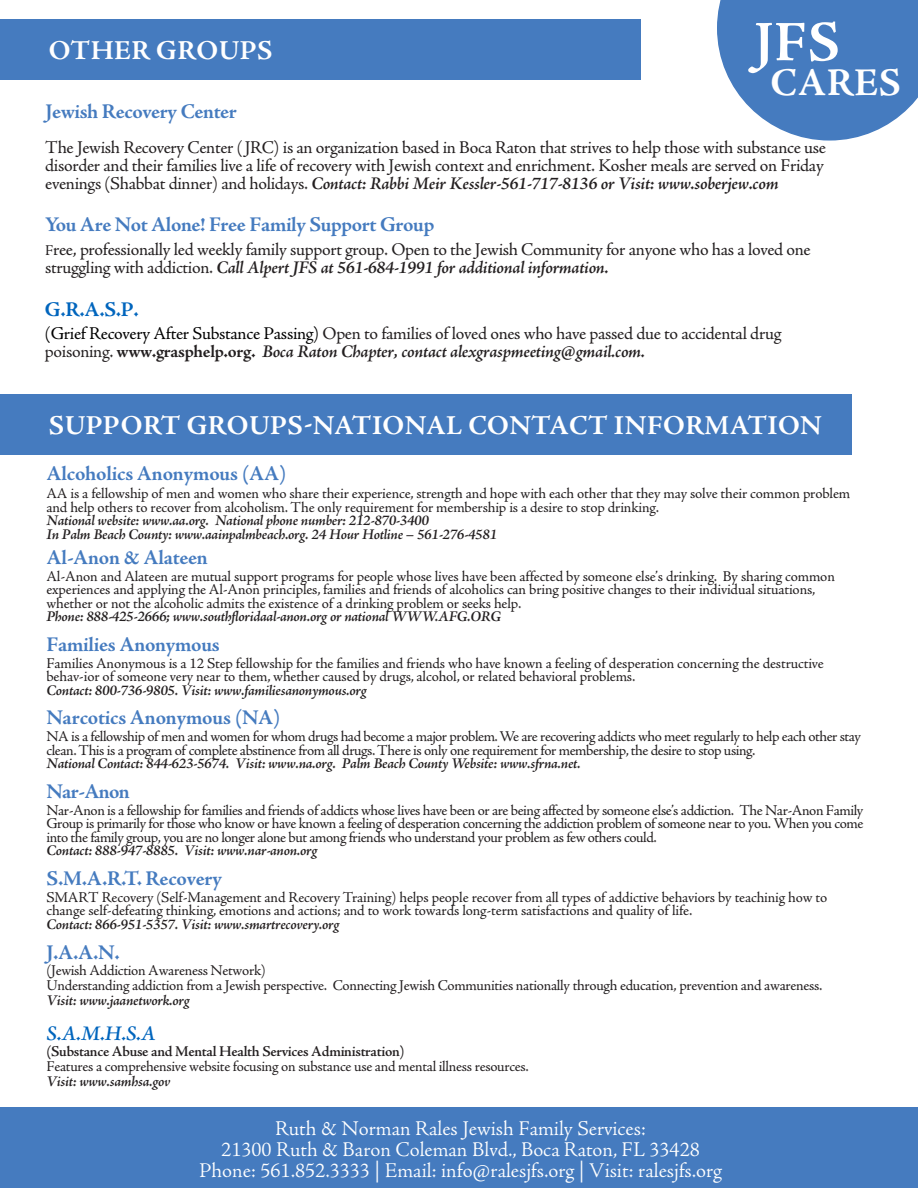
<style>
.page{position:relative;width:918px;height:1188px;background:#fff}
.page>*{position:absolute;margin:0;border:0;box-sizing:border-box;transform-origin:0 0}
.t1{font:700 57.45px "Adobe Jenson Pro";color:#fff}
.t2{font:700 39.45px "Adobe Jenson Pro";letter-spacing:.015em;color:#fff}
.t3{font:700 27.45px "Adobe Jenson Pro";letter-spacing:.015em;color:#fff}
.t4{font:700 21px "Adobe Jenson Pro";letter-spacing:-.015em;color:#457bbf}
.t5{font:300 21px/21.1px "Adobe Jenson Pro";color:#fff;text-align:center}
.t6{font:italic 600 21px "Adobe Jenson Pro";color:#0065bd}
.t7{font:700 21px "Adobe Jenson Pro";color:#0065bd}
.t8{font:18px/18px "Adobe Jenson Pro";letter-spacing:-.02em;color:#231f20}
.t9{font:15px/13.5px "Adobe Jenson Pro";letter-spacing:-.01em;color:#231f20}
.t10{font:italic 600 15px/13.5px "Adobe Jenson Pro";letter-spacing:-.02em;color:#231f20}
.t11{font:15px/13.5px "Adobe Jenson Pro";letter-spacing:-.03em;color:#231f20}
.t12{font:600 15px "Adobe Jenson Pro";letter-spacing:-.02em;color:#231f20}
.s1{font-weight:600;font-style:italic}
.s2{font-size:15px}
.s3{color:#000}
.s4{font-weight:700}
</style>
<div class="page">
<div style="left:0;top:394px;width:851px;height:60px;background:#457bbf"></div>
<div style="left:0;top:1107px;width:918px;height:81px;background:#457bbf"></div>
<div style="left:0;top:19px;width:640px;height:60px;background:#457bbf"></div>
<svg style="left:717px;top:0;width:201px;height:141px;background:#5f8dc8"></svg>
<h3 class="t3" style="left:49px;top:34px;width:225px">OTHER GROUPS</h3>
<h3 class="t4" style="left:46px;top:99px;width:193px">Jewish Recovery Center</h3>
<h1 class="t1" style="left:754px;top:9px;width:87px">JFS</h1>
<h2 class="t2" style="left:771px;top:60px;width:132px">CARES</h2>
<p class="t8" style="left:45px;top:138px;width:782px">The Jewish Recovery Center (JRC) is an organization based in Boca Raton that strives to help those with substance use disorder and their families live a life of recovery with Jewish context and enrichment. Kosher meals are served on Friday evenings (Shabbat dinner) and holidays. <span class="s1">Contact: Rabbi Meir Kessler-561-717-8136 or Visit: www.soberjew.com</span></p>
<h3 class="t4" style="left:45px;top:213px;width:391px">You Are Not Alone! Free Family Support Group</h3>
<p class="t8" style="left:45px;top:241px;width:767px"><span class="s2">F</span>ree, professionally led weekly family support group. Open to the Jewish Community for anyone who has a loved one struggling with addiction. <span class="s1">Call Alpert JFS at 561-684-1991 for additional information.</span></p>
<h3 class="t7" style="left:45px;top:297px;width:95px">G.R.A.S.P.</h3>
<p class="t8" style="left:45px;top:324px;width:738px"><span class="s3">(Grief Recovery After Substance Passing)</span> Open to families of loved ones who have passed due to accidental drug poisoning. <span class="s4">www.grasphelp.org.</span> <span class="s1">Boca Raton Chapter, contact alexgraspmeeting@gmail.com.</span></p>
<h3 class="t3" style="left:49px;top:409px;width:774px">SUPPORT GROUPS-NATIONAL CONTACT INFORMATION</h3>
<h3 class="t4" style="left:46px;top:462px;width:241px">Alcoholics Anonymous (AA)</h3>
<p class="t9" style="left:46px;top:487px;width:805px">AA is a fellowship of men and women who share their experience, strength and hope with each other that they may solve their common problem and help others to recover from alcoholism. The only requirement for membership is a desire to stop drinking.</p>
<p class="t10" style="left:46px;top:515px;width:452px">National website: www.aa.org. National phone number: 212-870-3400<br>In Palm Beach County: www.aainpalmbeach.org. 24 Hour Hotline – 561-276-4581</p>
<h3 class="t4" style="left:46px;top:545px;width:163px">Al-Anon &amp; Alateen</h3>
<p class="t9" style="left:46px;top:570px;width:790px">Al-Anon and Alateen are mutual support programs for people whose lives have been affected by someone else’s drinking. By sharing common experiences and applying the Al-Anon principles, families and friends of alcoholics can bring positive changes to their individual situations, whether or not the alcoholic admits the existence of a drinking problem or seeks help.</p>
<p class="t10" style="left:46px;top:611px;width:456px">Phone: 888-425-2666; www.southfloridaal-anon.org or national WWW.AFG.ORG</p>
<h3 class="t4" style="left:46px;top:632px;width:175px">Families Anonymous</h3>
<p class="t9" style="left:46px;top:657px;width:779px">Families Anonymous is a 12 Step fellowship for the families and friends who have known a feeling of desperation concerning the destructive behav-ior of someone very near to them, whether caused by drugs, alcohol, or related behavioral problems.</p>
<p class="t10" style="left:46px;top:684px;width:322px">Contact: 800-736-9805. Visit: www.familiesanonymous.org</p>
<h3 class="t4" style="left:46px;top:706px;width:236px">Narcotics Anonymous (NA)</h3>
<p class="t11" style="left:46px;top:730px;width:816px">NA is a fellowship of men and women for whom drugs had become a major problem.We are recovering addicts who meet regularly to help each other stay clean. This is a program of complete abstinence from all drugs. There is only one requirement for membership, the desire to stop using.</p>
<p class="t10" style="left:46px;top:758px;width:536px">National Contact: 844-623-5674. Visit: www.na.org. Palm Beach County Website: www.sfrna.net.</p>
<h3 class="t4" style="left:46px;top:779px;width:85px">Nar-Anon</h3>
<p class="t9" style="left:46px;top:804px;width:818px;text-align:justify">Nar-Anon is a fellowship for families and friends of addicts whose lives have been or are being affected by someone else’s addiction. The Nar-Anon Family Group is primarily for those who know or have known a feeling of desperation concerning the addiction problem of someone near to you. When you come into the family group, you are no longer alone but among friends who understand your problem as few others could.</p>
<p class="t10" style="left:46px;top:845px;width:272px">Contact: 888-947-8885. Visit: www.nar-anon.org</p>
<h3 class="t4" style="left:46px;top:866px;width:177px">S.M.A.R.T. Recovery</h3>
<p class="t9" style="left:46px;top:891px;width:782px">SMART Recovery (Self-Management and Recovery Training) helps people recover from all types of addictive behaviors by teachinig how to change self-defeating thinking, emotions and actions; and to work towards long-term satisfactions and quality of life.</p>
<p class="t10" style="left:46px;top:918px;width:295px">Contact: 866-951-5357. Visit: www.smartrecovery.org</p>
<h3 class="t4" style="left:46px;top:940px;width:75px">J.A.A.N.</h3>
<p class="t9" style="left:46px;top:963px;width:777px;line-height:15px">(Jewish Addiction Awareness Network)<br>Understanding addiction from a Jewish perspective. Connecting Jewish Communities nationally through education, prevention and awareness.</p>
<p class="t10" style="left:46px;top:995px;width:145px">Visit: www.jaanetwork.org</p>
<h3 class="t6" style="left:46px;top:1021px;width:111px">S.A.M.H.S.A</h3>
<p class="t12" style="left:46px;top:1043px;width:360px">(Substance Abuse and Mental Health Services Administration)</p>
<p class="t9" style="left:46px;top:1060px;width:484px">Features a comprehensive website focusing on substance use and mental illness resources.</p>
<p class="t10" style="left:46px;top:1076px;width:126px">Visit: www.samhsa.gov</p>
<h3 class="t5" style="left:199px;top:1118px;width:525px">Ruth &amp; Norman Rales Jewish Family Services:<br>21300 Ruth &amp; Baron Coleman Blvd., Boca Raton, FL 33428<br>Phone: 561.852.3333 | Email: info@ralesjfs.org | Visit: ralesjfs.org</h3>
</div>
